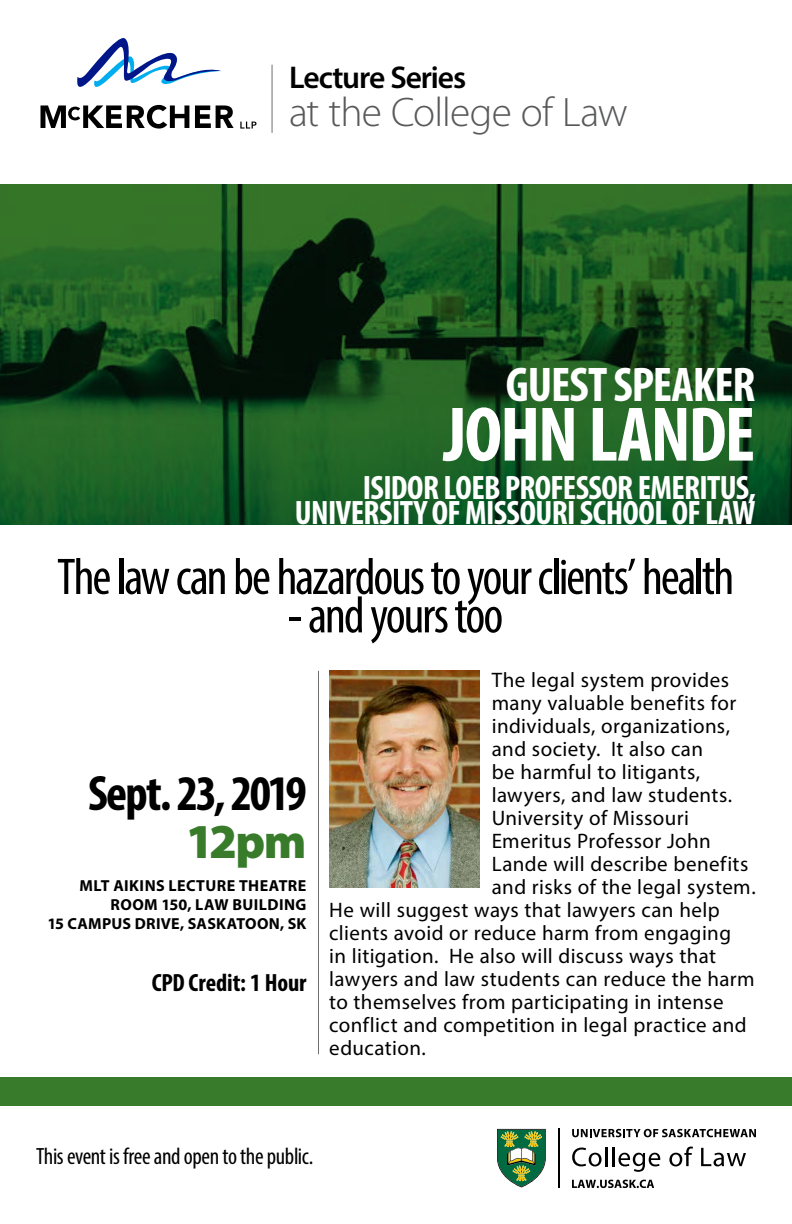
<style>
.page{position:relative;width:792px;height:1224px;background:#fff}
.page>*{position:absolute;margin:0;border:0;box-sizing:border-box;transform-origin:0 0}
.t1{font:700 condensed 78px "Myriad Pro";letter-spacing:-.025em;color:#fff}
.t2{font:condensed 52px "Myriad Pro";letter-spacing:-.04em;color:#000}
.t3{font:700 condensed 50px "Myriad Pro";letter-spacing:-.045em;color:#000}
.t4{font:700 condensed 49px "Myriad Pro";letter-spacing:-.025em;color:#fff}
.t5{font:900 49px "Myriad Pro";color:#387c2b}
.t6{font:300 41.4px "Myriad Pro";letter-spacing:-.015em;color:#58595b}
.t7{font:700 condensed 34px/25px "Myriad Pro";letter-spacing:-.02em;color:#fff;text-align:right}
.t8{font:600 31.5px "Myriad Pro";letter-spacing:-.035em;color:#000}
.t9{font:700 condensed 25px "Myriad Pro";letter-spacing:-.005em;color:#000}
.t10{font:condensed 23.6px "Myriad Pro";letter-spacing:-.02em;color:#000}
.t11{font:21px "Myriad Pro";letter-spacing:.02em;color:#000}
.t12{font:700 16px/19px "Myriad Pro";letter-spacing:.02em;color:#000;text-align:right}
</style>
<div class="page">
<hr style="left:272px;top:65px;width:1px;height:68px;background:#6d6e71">
<svg style="left:41px;top:38px;width:193px;height:90px"></svg>
<svg style="left:240px;top:122px;width:16px;height:6px"></svg>
<svg style="left:572px;top:1129px;width:184px;height:8px"></svg>
<svg style="left:572px;top:1148px;width:30px;height:18px"></svg>
<hr style="left:605px;top:1147px;width:3px;height:19px;background:#000">
<hr style="left:612px;top:1147px;width:3px;height:19px;background:#000">
<svg style="left:618px;top:1153px;width:42px;height:19px"></svg>
<svg style="left:669px;top:1147px;width:24px;height:19px"></svg>
<svg style="left:701px;top:1148px;width:45px;height:18px"></svg>
<svg style="left:572px;top:1180px;width:82px;height:8px"></svg>
<hr style="left:558px;top:1129px;width:2px;height:59px;background:#000">
<svg style="left:497px;top:1129px;width:49px;height:58px"></svg>
<hr style="left:318px;top:671px;width:1px;height:383px;background:#6d6e71">
<svg style="left:0;top:184px;width:792px;height:340px;background:#1b5620"></svg>
<img style="left:329px;top:671px;width:150px;height:217px">
<div style="left:0;top:1078px;width:792px;height:28px;background:#387c2b"></div>
<h3 class="t8" style="left:289px;top:58px;width:179px">Lecture Series</h3>
<h3 class="t6" style="left:289px;top:90px;width:340px">at the College of Law</h3>
<h3 class="t4" style="left:506px;top:354px;width:251px">GUEST SPEAKER</h3>
<h1 class="t1" style="left:443px;top:386px;width:313px">JOHN LANDE</h1>
<h3 class="t7" style="left:295px;top:474px;width:463px">ISIDOR LOEB PROFESSOR EMERITUS,<br>UNIVERSITY OF MISSOURI SCHOOL OF LAW</h3>
<h2 class="t2" style="left:57px;top:545px;width:679px">The law can be hazardous to your clients’ health</h2>
<h2 class="t2" style="left:288px;top:584px;width:217px">- and yours too</h2>
<p class="t11" style="left:492px;top:667px;width:239px">The legal system provides</p>
<p class="t11" style="left:492px;top:690px;width:246px">many valuable benefits for</p>
<p class="t11" style="left:492px;top:713px;width:240px">individuals, organizations,</p>
<p class="t11" style="left:492px;top:736px;width:213px">and society. It also can</p>
<p class="t11" style="left:492px;top:759px;width:210px">be harmful to litigants,</p>
<p class="t11" style="left:492px;top:782px;width:242px">lawyers, and law students.</p>
<p class="t11" style="left:492px;top:805px;width:199px">University of Missouri</p>
<p class="t11" style="left:492px;top:828px;width:221px">Emeritus Professor John</p>
<p class="t11" style="left:492px;top:851px;width:258px">Lande will describe benefits</p>
<p class="t11" style="left:492px;top:874px;width:265px">and risks of the legal system.</p>
<p class="t11" style="left:329px;top:897px;width:392px">He will suggest ways that lawyers can help</p>
<p class="t11" style="left:329px;top:920px;width:403px">clients avoid or reduce harm from engaging</p>
<p class="t11" style="left:329px;top:943px;width:388px">in litigation. He also will discuss ways that</p>
<p class="t11" style="left:329px;top:966px;width:427px">lawyers and law students can reduce the harm</p>
<p class="t11" style="left:329px;top:989px;width:396px">to themselves from participating in intense</p>
<p class="t11" style="left:329px;top:1012px;width:419px">conflict and competition in legal practice and</p>
<p class="t11" style="left:329px;top:1035px;width:98px">education.</p>
<h3 class="t3" style="left:88px;top:762px;width:220px">Sept. 23, 2019</h3>
<h3 class="t5" style="left:186px;top:814px;width:122px">12pm</h3>
<p class="t12" style="left:47px;top:875px;width:261px">MLT AIKINS LECTURE THEATRE<br>ROOM 150, LAW BUILDING<br>15 CAMPUS DRIVE, SASKATOON, SK</p>
<p class="t9" style="left:152px;top:967px;width:156px">CPD Credit: 1 Hour</p>
<p class="t10" style="left:36px;top:1141px;width:279px">This event is free and open to the public.</p>
</div>
